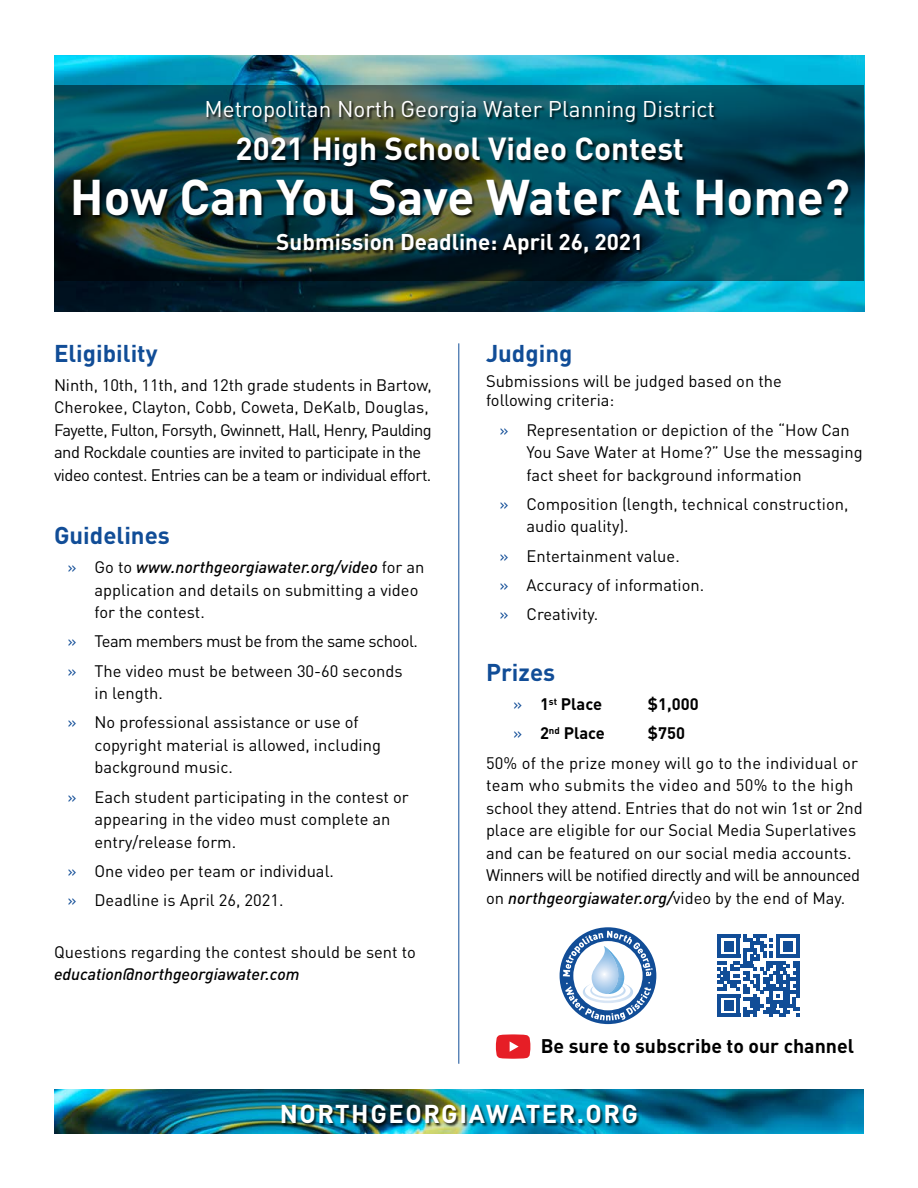
<style>
.page{position:relative;width:918px;height:1188px;background:#fff}
.page>*{position:absolute;margin:0;border:0;box-sizing:border-box;transform-origin:0 0}
.t1{font:700 49.5px "DIN Pro";color:#fff}
.t2{font:700 31.5px "DIN Pro";color:#fff}
.t3{font:700 25.5px "DIN Pro";letter-spacing:.06em;color:#fff}
.t4{font:700 24px "DIN Pro";color:#114d97}
.t5{font:22.5px "DIN Pro";color:#fff}
.t6{font:700 22.5px "DIN Pro";color:#fff}
.t7{font:700 19.5px "DIN Pro";color:#000}
.t8{font:16.5px/22.5px "DIN Pro";color:#000}
.t9{font:16.5px/22.5px "DIN Pro";letter-spacing:-.025em;color:#000}
.t10{font:16.5px "DIN Pro";letter-spacing:-.03em;color:#000}
.t11{font:700 16.5px "DIN Pro";color:#000}
.s1{color:#114d97}
.s2{font-weight:500;font-style:italic}
.s3{font-weight:400;color:#114d97}
</style>
<div class="page">
<img style="left:54px;top:55px;width:810px;height:256px">
<svg style="left:496px;top:1034px;width:34px;height:25px"></svg>
<hr style="left:459px;top:343px;width:1px;height:721px;background:#114d97">
<div style="left:714px;top:931px;width:89px;height:89px;background:linear-gradient(to right,#fff,#fff)"></div>
<svg style="left:717px;top:935px;width:82px;height:82px"></svg>
<hr style="left:776px;top:935px;width:23px;height:3px;background:#114d97">
<svg style="left:560px;top:927px;width:96px;height:97px"></svg>
<svg style="left:54px;top:85px;width:810px;height:196px;background:#093f4a"></svg>
<div style="left:75px;top:100px;width:777px;height:159px;background:#000;opacity:.75"></div>
<img style="left:54px;top:1090px;width:810px;height:44px">
<div style="left:283px;top:1105px;width:357px;height:22px;background:#000;opacity:.75"></div>
<p class="t5" style="left:205px;top:91px;width:512px">Metropolitan North Georgia Water Planning District</p>
<p class="t2" style="left:236px;top:124px;width:450px">2021 High School Video Contest</p>
<p class="t1" style="left:70px;top:159px;width:782px">How Can You Save Water At Home?</p>
<p class="t6" style="left:276px;top:225px;width:369px">Submission Deadline: April 26, 2021</p>
<p class="t4" style="left:54px;top:334px;width:105px">Eligibility</p>
<p class="t9" style="left:54px;top:373px;width:379px">Ninth, 10th, 11th, and 12th grade students in Bartow, Cherokee, Clayton, Cobb, Coweta, DeKalb, Douglas, Fayette, Fulton, Forsyth, Gwinnett, Hall, Henry, Paulding and Rockdale counties are invited to participate in the video contest. Entries can be a team or individual effort.</p>
<p class="t4" style="left:54px;top:516px;width:117px">Guidelines</p>
<p class="t8" style="left:94px;top:555px;width:332px;text-indent:-27px"><span class="s1">»</span> Go to <span class="s2">www.northgeorgiawater.org/video</span> for an application and details on submitting a video for the contest.</p>
<p class="t10" style="left:68px;top:629px;width:352px"><span class="s1">»</span> Team members must be from the same school.</p>
<p class="t8" style="left:94px;top:658px;width:310px;text-indent:-27px"><span class="s1">»</span> The video must be between 30-60 seconds in length.</p>
<p class="t8" style="left:94px;top:710px;width:288px;text-indent:-27px"><span class="s1">»</span> No professional assistance or use of copyright material is allowed, including background music.</p>
<p class="t8" style="left:94px;top:784px;width:316px;text-indent:-27px"><span class="s1">»</span> Each student participating in the contest or appearing in the video must complete an entry/release form.</p>
<p class="t8" style="left:68px;top:859px;width:268px"><span class="s1">»</span> One video per team or individual.</p>
<p class="t8" style="left:68px;top:888px;width:218px"><span class="s1">»</span> Deadline is April 26, 2021.</p>
<p class="t8" style="left:54px;top:940px;width:363px">Questions regarding the contest should be sent to <span class="s2">education@northgeorgiawater.com</span></p>
<p class="t4" style="left:486px;top:334px;width:88px">Judging</p>
<p class="t8" style="left:486px;top:371px;width:297px;line-height:18.9px">Submissions will be judged based on the following criteria:</p>
<p class="t8" style="left:526px;top:417px;width:338px;text-indent:-27px"><span class="s1">»</span> Representation or depiction of the “How Can<br>You Save Water at Home?” Use the messaging fact sheet for background information</p>
<p class="t8" style="left:526px;top:492px;width:323px;text-indent:-27px"><span class="s1">»</span> Composition (length, technical construction, audio quality).</p>
<p class="t8" style="left:500px;top:543px;width:182px"><span class="s1">»</span> Entertainment value.</p>
<p class="t8" style="left:500px;top:573px;width:206px"><span class="s1">»</span> Accuracy of information.</p>
<p class="t8" style="left:500px;top:602px;width:100px"><span class="s1">»</span> Creativity.</p>
<p class="t4" style="left:486px;top:653px;width:71px">Prizes</p>
<p class="t11" style="left:513px;top:691px;width:91px"><span class="s3">»</span> 1<sup>st</sup> Place</p>
<p class="t11" style="left:648px;top:691px;width:52px">$1,000</p>
<p class="t11" style="left:513px;top:720px;width:94px"><span class="s3">»</span> 2<sup>nd</sup> Place</p>
<p class="t11" style="left:648px;top:720px;width:39px">$750</p>
<p class="t8" style="left:486px;top:750px;width:378px">50% of the prize money will go to the individual or team who submits the video and 50% to the high school they attend. Entries that do not win 1st or 2nd place are eligible for our Social Media Superlatives and can be featured on our social media accounts.<br>Winners will be notified directly and will be announced on <span class="s2">northgeorgiawater.org/</span>video by the end of May.</p>
<p class="t7" style="left:541px;top:1031px;width:315px">Be sure to subscribe to our channel</p>
<p class="t3" style="left:280px;top:1094px;width:360px">NORTHGEORGIAWATER.ORG</p>
</div>
